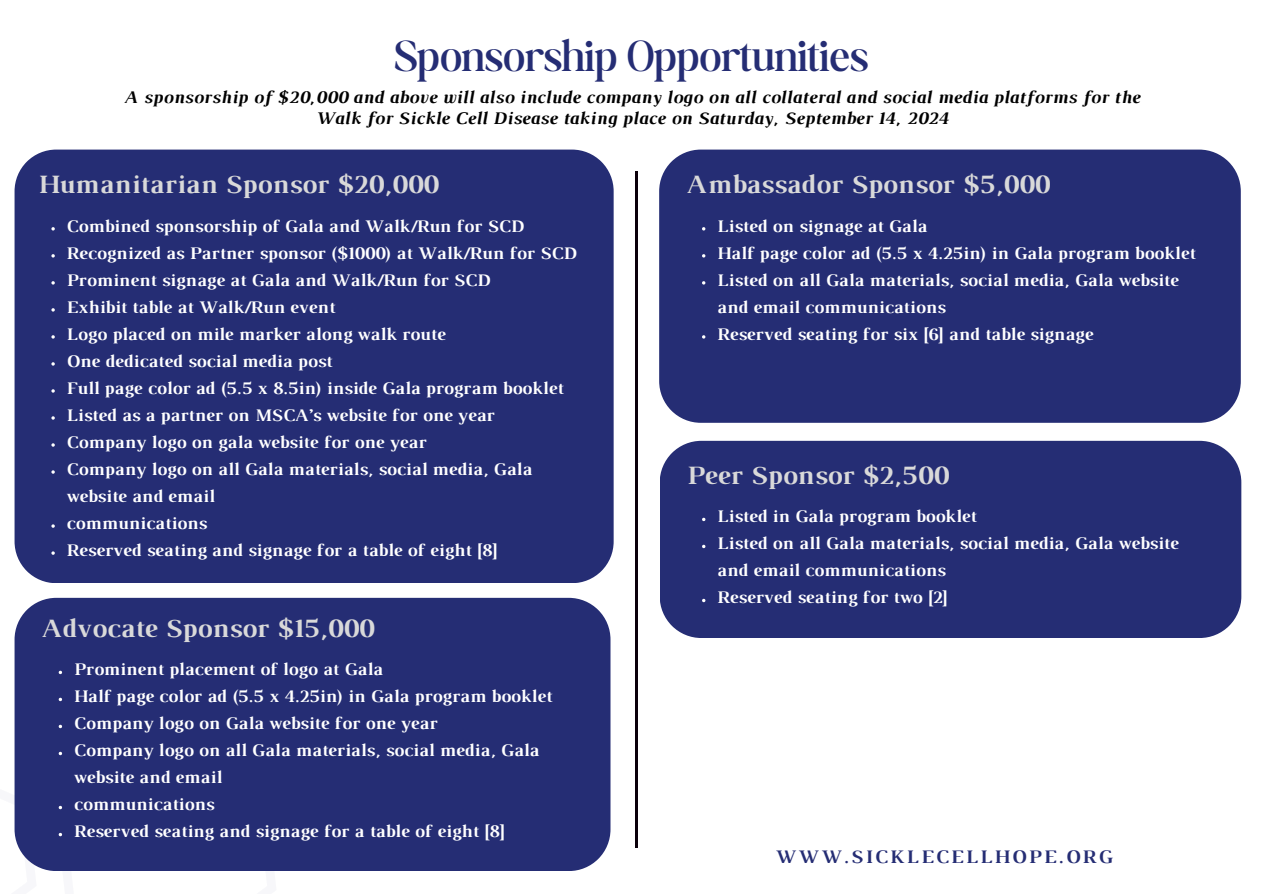
<style>
.page{position:relative;width:1263px;height:894px;background:#fff}
.page>*{position:absolute;margin:0;border:0;box-sizing:border-box;transform-origin:0 0}
.t1{font:300 46.5px "Boston Angel";color:#252d74}
.t2{font:700 27px "Luthier";letter-spacing:.01em;color:#d9d9d9}
.t3{font:700 19.5px "Luthier";letter-spacing:.12em;color:#252d74}
.t4{font:italic 700 18.15px "Luthier";letter-spacing:.01em;color:#000}
.t5{font:700 18px/27px "Luthier";letter-spacing:.01em;color:#fff}
</style>
<div class="page">
<hr style="left:635px;top:171px;width:3px;height:676px;background:#0b000a">
<div style="left:15px;top:597px;width:595px;height:273px;background:#252d74"></div>
<svg style="left:14px;top:766px;width:23px;height:104px;background:#474d89"></svg>
<div style="left:15px;top:149px;width:599px;height:434px;background:#252d74"></div>
<svg style="left:51px;top:227px;width:4px;height:3px"></svg>
<svg style="left:51px;top:254px;width:4px;height:3px"></svg>
<svg style="left:51px;top:281px;width:4px;height:3px"></svg>
<svg style="left:51px;top:308px;width:4px;height:3px"></svg>
<svg style="left:51px;top:335px;width:4px;height:3px"></svg>
<svg style="left:51px;top:362px;width:4px;height:3px"></svg>
<svg style="left:51px;top:389px;width:4px;height:3px"></svg>
<svg style="left:51px;top:416px;width:4px;height:3px"></svg>
<svg style="left:51px;top:443px;width:4px;height:3px"></svg>
<svg style="left:51px;top:470px;width:4px;height:3px"></svg>
<svg style="left:51px;top:524px;width:4px;height:3px"></svg>
<svg style="left:51px;top:551px;width:4px;height:3px"></svg>
<svg style="left:59px;top:670px;width:3px;height:4px"></svg>
<svg style="left:59px;top:697px;width:3px;height:4px"></svg>
<div style="left:53px;top:720px;width:224px;height:151px;background:#252d74"></div>
<div style="left:659px;top:149px;width:581px;height:273px;background:#252d74"></div>
<div style="left:660px;top:440px;width:581px;height:197px;background:#252d74"></div>
<svg style="left:702px;top:517px;width:3px;height:4px"></svg>
<svg style="left:702px;top:544px;width:3px;height:4px"></svg>
<svg style="left:702px;top:598px;width:3px;height:4px"></svg>
<p class="t1" style="left:395px;top:28px;width:475px">Sponsorship Opportunities</p>
<p class="t4" style="left:123px;top:90px;width:1017px">A sponsorship of $20,000 and above will also include company logo on all collateral and social media platforms for the</p>
<p class="t4" style="left:315px;top:111px;width:634px">Walk for Sickle Cell Disease taking place on Saturday, September 14, 2024</p>
<p class="t2" style="left:38px;top:174px;width:402px">Humanitarian Sponsor $20,000</p>
<p class="t5" style="left:66px;top:213px;width:459px">Combined sponsorship of Gala and Walk/Run for SCD</p>
<h2 class="t5" style="left:66px;top:240px;width:512px">Recognized as Partner sponsor ($1000) at Walk/Run for SCD</h2>
<p class="t5" style="left:66px;top:267px;width:425px">Prominent signage at Gala and Walk/Run for SCD</p>
<p class="t5" style="left:66px;top:294px;width:270px">Exhibit table at Walk/Run event</p>
<p class="t5" style="left:66px;top:321px;width:380px">Logo placed on mile marker along walk route</p>
<p class="t5" style="left:66px;top:348px;width:267px">One dedicated social media post</p>
<p class="t5" style="left:66px;top:375px;width:498px">Full page color ad (5.5 x 8.5in) inside Gala program booklet</p>
<p class="t5" style="left:66px;top:402px;width:429px">Listed as a partner on MSCA’s website for one year</p>
<p class="t5" style="left:66px;top:429px;width:361px">Company logo on gala website for one year</p>
<p class="t5" style="left:66px;top:456px;width:467px">Company logo on all Gala materials, social media, Gala website and email</p>
<p class="t5" style="left:66px;top:510px;width:142px">communications</p>
<p class="t5" style="left:66px;top:537px;width:432px">Reserved seating and signage for a table of eight [8]</p>
<p class="t2" style="left:41px;top:618px;width:334px">Advocate Sponsor $15,000</p>
<p class="t5" style="left:74px;top:657px;width:310px">Prominent placement of logo at Gala</p>
<h2 class="t5" style="left:74px;top:684px;width:480px">Half page color ad (5.5 x 4.25in) in Gala program booklet</h2>
<p class="t5" style="left:74px;top:711px;width:365px">Company logo on Gala website for one year</p>
<p class="t5" style="left:74px;top:738px;width:467px">Company logo on all Gala materials, social media, Gala website and email</p>
<p class="t5" style="left:74px;top:792px;width:142px">communications</p>
<p class="t5" style="left:74px;top:819px;width:432px">Reserved seating and signage for a table of eight [8]</p>
<p class="t2" style="left:686px;top:174px;width:364px">Ambassador Sponsor $5,000</p>
<h2 class="t5" style="left:717px;top:213px;width:212px">Listed on signage at Gala</h2>
<p class="t5" style="left:717px;top:240px;width:480px">Half page color ad (5.5 x 4.25in) in Gala program booklet</p>
<p class="t5" style="left:717px;top:267px;width:463px">Listed on all Gala materials, social media, Gala website and email communications</p>
<p class="t5" style="left:717px;top:321px;width:377px">Reserved seating for six [6] and table signage</p>
<p class="t2" style="left:686px;top:465px;width:263px">Peer Sponsor $2,500</p>
<h2 class="t5" style="left:717px;top:504px;width:261px">Listed in Gala program booklet</h2>
<p class="t5" style="left:717px;top:531px;width:463px">Listed on all Gala materials, social media, Gala website and email communications</p>
<p class="t5" style="left:717px;top:585px;width:232px">Reserved seating for two [2]</p>
<h1 class="t3" style="left:775px;top:849px;width:338px">WWW.SICKLECELLHOPE.ORG</h1>
</div>
